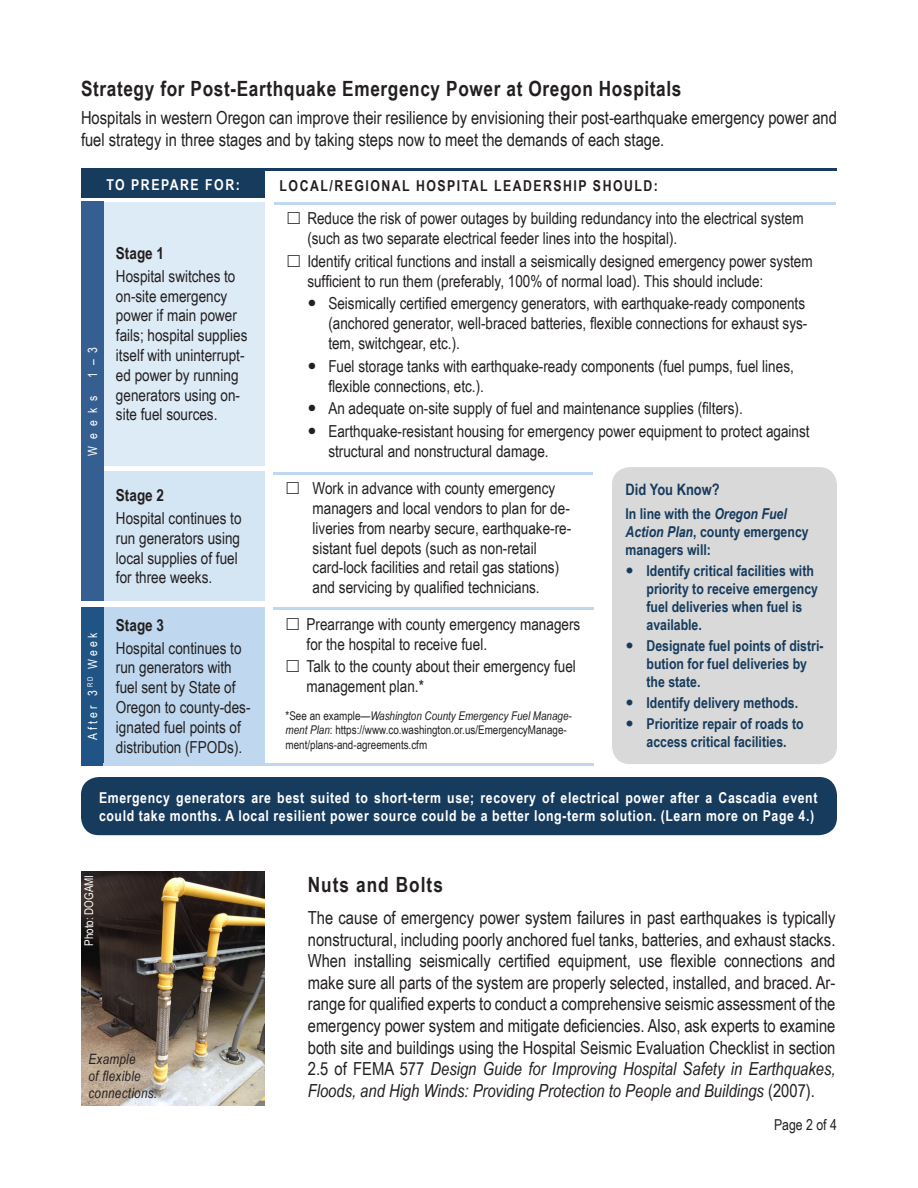
<style>
.page{position:relative;width:918px;height:1188px;background:#fff}
.page>*{position:absolute;margin:0;border:0;box-sizing:border-box;transform-origin:0 0}
.Story_Heading{font:700 21px "Arial Narrow";letter-spacing:.03em;color:#231f20}
.Story_Heading-2{font:700 21px "Arial Narrow";letter-spacing:.05em;color:#231f20}
.Story_text{font:18px/21.6px "Arial Narrow";color:#231f20}
.Basic_table_text{font:16.5px/19.8px "Arial Narrow";color:#231f20}
.Basic_table_text-2{font:700 16.5px "Arial Narrow";color:#231f20}
.Did_you_know{font:700 15.75px "Arial Narrow";color:#173b5d}
.Did_you_know-2{font:700 15px/18px "Arial Narrow";color:#173b5d}
.t1{font:700 15px/18px "Arial Narrow";letter-spacing:.04em;color:#fff}
.t2{font:700 15px "Arial Narrow";letter-spacing:.1em;color:#231f20}
.t3{font:700 15px "Arial Narrow";letter-spacing:.1em;color:#fff}
.t4{font:15px "Arial Narrow";color:#231f20}
.caption_unjustified{font:italic 14.25px "Arial Narrow";letter-spacing:.02em;color:#231f20}
.t5{font:12.75px "Arial Narrow";letter-spacing:.25em;color:#fff}
.Basic_table_text-3{font:12px/14.4px "Arial Narrow";color:#231f20}
.photo_credit{font:12px "Arial Narrow";color:#fff}
.s1{font-style:italic}
</style>
<div class="page">
<hr style="left:81px;top:168px;width:756px;height:3px;background:#173b5d">
<div style="left:81px;top:169px;width:184px;height:28px;background:#173b5d"></div>
<div style="left:104px;top:202px;width:161px;height:264px;background:#ddebf7"></div>
<div style="left:81px;top:202px;width:23px;height:399px;background:#365f91"></div>
<div style="left:81px;top:607px;width:23px;height:158px;background:#205484"></div>
<div style="left:104px;top:472px;width:161px;height:129px;background:#d4e5f4"></div>
<div style="left:104px;top:607px;width:161px;height:157px;background:#bfd8ef"></div>
<div style="left:612px;top:467px;width:225px;height:297px;background:#d9d9d9;border-radius:18px"></div>
<hr style="left:274px;top:202px;width:562px;height:3px;background:#bfd8ef">
<hr style="left:274px;top:472px;width:319px;height:3px;background:#bfd8ef">
<hr style="left:274px;top:607px;width:320px;height:3px;background:#bfd8ef">
<hr style="left:104px;top:763px;width:490px;height:3px;background:#bfd8ef">
<div style="left:81px;top:777px;width:756px;height:58px;background:#173b5d;border-radius:18px"></div>
<img style="left:81px;top:871px;width:184px;height:234px">
<p class="Story_Heading" style="left:81px;top:73px;width:602px">Strategy for Post-Earthquake Emergency Power at Oregon Hospitals</p>
<p class="Story_text" style="left:81px;top:107px;width:757px">Hospitals in western Oregon can improve their resilience by envisioning their post-earthquake emergency power and fuel strategy in three stages and by taking steps now to meet the demands of each stage.</p>
<p class="t3" style="left:106px;top:173px;width:135px">TO PREPARE FOR:</p>
<p class="t2" style="left:280px;top:175px;width:380px">LOCAL/REGIONAL HOSPITAL LEADERSHIP SHOULD:</p>
<p class="t5" style="left:83px;top:378px;width:33px;rotate:-90deg">1–3</p>
<p class="t5" style="left:83px;top:456px;width:62px;rotate:-90deg">Weeks</p>
<p class="t5" style="left:83px;top:740px;width:109px;rotate:-90deg">After 3 <sup>RD</sup> Week</p>
<p class="Basic_table_text-2" style="left:116px;top:241px;width:50px">Stage 1</p>
<p class="Basic_table_text" style="left:116px;top:265px;width:133px">Hospital switches to on-site emergency power if main power fails; hospital supplies itself with uninterrupt&shy;ed power by running generators using on&shy;site fuel sources.</p>
<p class="Basic_table_text-2" style="left:116px;top:483px;width:50px">Stage 2</p>
<p class="Basic_table_text" style="left:116px;top:508px;width:127px">Hospital continues to run generators using local supplies of fuel for three weeks.</p>
<p class="Basic_table_text-2" style="left:116px;top:612px;width:50px">Stage 3</p>
<p class="Basic_table_text" style="left:116px;top:637px;width:136px">Hospital continues to run generators with fuel sent by State of<br>Oregon to county-des&shy;ignated fuel points of distribution (FPODs).</p>
<p class="Basic_table_text" style="left:307px;top:208px;width:498px">Reduce the risk of power outages by building redundancy into the electrical system (such as two separate electrical feeder lines into the hospital).</p>
<p class="Basic_table_text" style="left:307px;top:251px;width:507px">Identify critical functions and install a seismically designed emergency power system sufficient to run them (preferably, 100% of normal load). This should include:</p>
<p class="Basic_table_text" style="left:328px;top:293px;width:481px">Seismically certified emergency generators, with earthquake-ready components (anchored generator, well-braced batteries, flexible connections for exhaust sys&shy;tem, switchgear, etc.).</p>
<p class="Basic_table_text" style="left:328px;top:356px;width:467px">Fuel storage tanks with earthquake-ready components (fuel pumps, fuel lines, flexible connections, etc.).</p>
<p class="Basic_table_text" style="left:328px;top:398px;width:416px">An adequate on-site supply of fuel and maintenance supplies (filters).</p>
<p class="Basic_table_text" style="left:328px;top:421px;width:483px">Earthquake-resistant housing for emergency power equipment to protect against structural and nonstructural damage.</p>
<p class="Basic_table_text" style="left:313px;top:478px;width:260px">Work in advance with county emergency managers and local vendors to plan for de&shy;liveries from nearby secure, earthquake-re&shy;sistant fuel depots (such as non-retail card-lock facilities and retail gas stations) and servicing by qualified technicians.</p>
<p class="Basic_table_text" style="left:307px;top:613px;width:275px">Prearrange with county emergency managers for the hospital to receive fuel.</p>
<p class="Basic_table_text" style="left:307px;top:656px;width:271px">Talk to the county about their emergency fuel management plan.*</p>
<p class="Basic_table_text-3" style="left:286px;top:708px;width:288px">*See an example—<span class="s1">Washington County Emergency Fuel Manage&shy;ment Plan</span>: https://www.co.washington.or.us/EmergencyManage&shy;ment/plans-and-agreements.cfm</p>
<p class="Did_you_know" style="left:626px;top:478px;width:96px">Did You Know?</p>
<p class="Did_you_know-2" style="left:626px;top:504px;width:185px">In line with the <span class="s1">Oregon Fuel<br>Action Plan</span>, county emergency managers will:</p>
<p class="Did_you_know-2" style="left:646px;top:561px;width:173px">Identify critical facilities with priority to receive emergency fuel deliveries when fuel is available.</p>
<p class="Did_you_know-2" style="left:646px;top:636px;width:179px">Designate fuel points of distri&shy;bution for fuel deliveries by the state.</p>
<p class="Did_you_know-2" style="left:646px;top:693px;width:153px">Identify delivery methods.</p>
<p class="Did_you_know-2" style="left:646px;top:714px;width:159px">Prioritize repair of roads to access critical facilities.</p>
<p class="t1" style="left:99px;top:788px;width:720px">Emergency generators are best suited to short-term use; recovery of electrical power after a Cascadia event could take months. A local resilient power source could be a better long-term solution. (Learn more on Page 4.)</p>
<p class="photo_credit" style="left:80px;top:946px;width:73px;rotate:-90deg">Photo: DOGAMI</p>
<p class="caption_unjustified" style="left:88px;top:1049px;width:49px">Example</p>
<p class="caption_unjustified" style="left:88px;top:1066px;width:54px">of flexible</p>
<p class="caption_unjustified" style="left:88px;top:1084px;width:70px">connections.</p>
<p class="Story_Heading-2" style="left:308px;top:869px;width:137px">Nuts and Bolts</p>
<p class="Story_text" style="left:308px;top:906px;width:529px;text-align:justify">The cause of emergency power system failures in past earthquakes is typically nonstructural, including poorly anchored fuel tanks, batteries, and exhaust stacks.<br>When installing seismically certified equipment, use flexible connections and make sure all parts of the system are properly selected, installed, and braced. Ar&shy;range for qualified experts to conduct a comprehensive seismic assessment of the emergency power system and mitigate deficiencies. Also, ask experts to examine both site and buildings using the Hospital Seismic Evaluation Checklist in section 2.5 of FEMA 577 <span class="s1">Design Guide for Improving Hospital Safety in Earthquakes, Floods, and High Winds: Providing Protection to People and Buildings</span> (2007).</p>
<p class="t4" style="left:774px;top:1113px;width:64px">Page 2 of 4</p>
</div>
